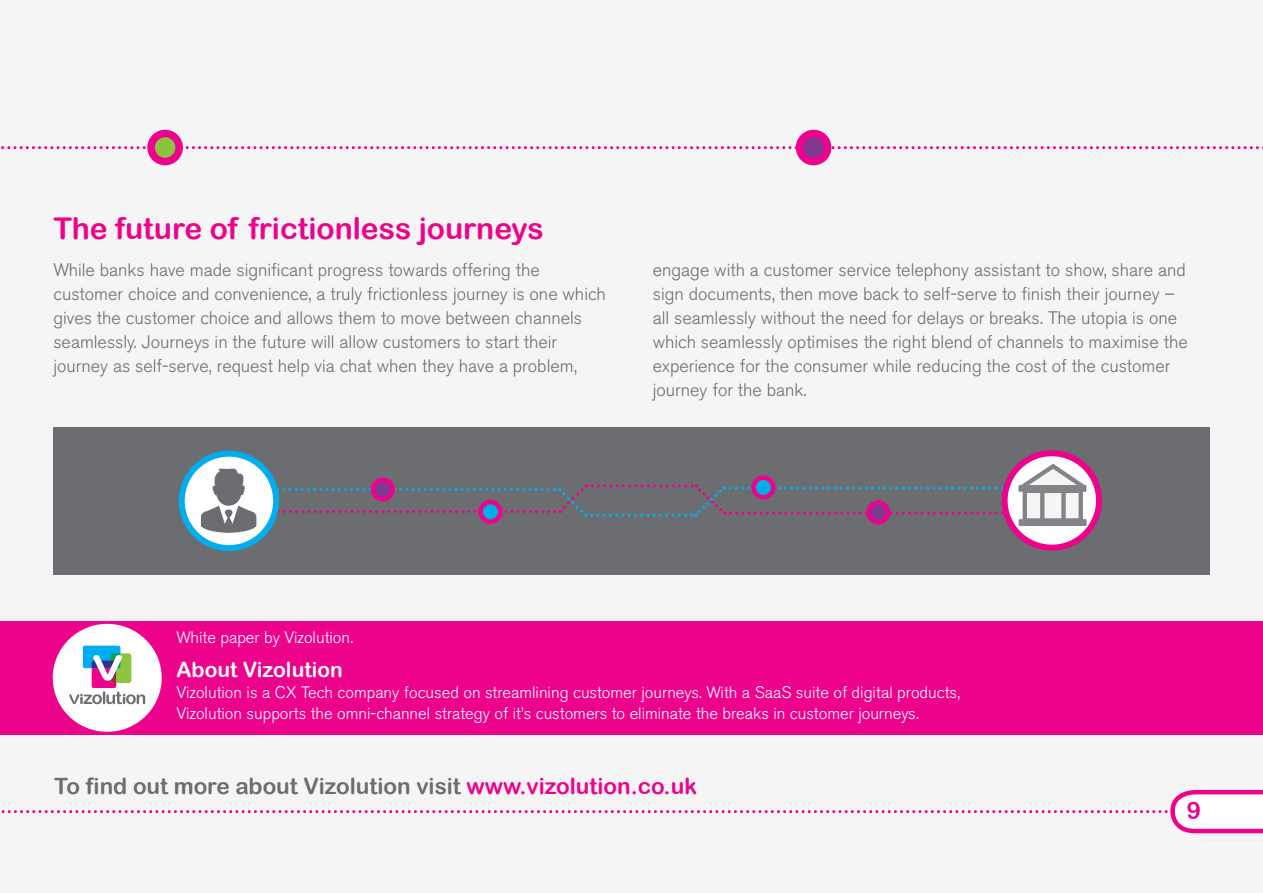
<style>
.page{position:relative;width:1263px;height:893px;background:#f5f5f6}
.page>*{position:absolute;margin:0;border:0;box-sizing:border-box;transform-origin:0 0}
.t1{font:30px "Arial Rounded MT Bold";color:#ed028c}
.t2{font:24px "Arial Rounded MT Bold";color:#ed028c}
.t3{font:22.5px "Arial Rounded MT Bold";color:#6c6d70}
.t4{font:21px "Arial Rounded MT Bold";color:#fff}
.t5{font:300 18px/24px "Akzidenz Grotesk BQ";color:#6c6d70}
.t6{font:300 16.5px/21px "Akzidenz Grotesk BQ";color:#fff}
.s1{color:#ed028c}
</style>
<div class="page">
<svg style="left:1px;top:146px;width:1262px;height:3px"></svg>
<div style="left:151px;top:133px;width:28px;height:29px;background:#8cc33e;border-radius:50%"></div>
<div style="left:147px;top:130px;width:36px;height:35px;border:8px solid #ed028c;border-radius:50%"></div>
<div style="left:799px;top:133px;width:29px;height:29px;background:#803990;border-radius:50%"></div>
<div style="left:796px;top:130px;width:35px;height:35px;border:8px solid #ed028c;border-radius:50%"></div>
<svg style="left:1px;top:789px;width:1262px;height:45px"></svg>
<div style="left:0;top:621px;width:1263px;height:114px;background:#ed028c"></div>
<div style="left:53px;top:624px;width:109px;height:108px;background:#fff;border-radius:50%"></div>
<div style="left:83px;top:646px;width:37px;height:22px;background:#00aeef;border-radius:2px"></div>
<svg style="left:69px;top:653px;width:76px;height:51px"></svg>
<div style="left:53px;top:427px;width:1156px;height:148px;background:#6c6d70"></div>
<svg style="left:1004px;top:453px;width:95px;height:95px"></svg>
<div style="left:1001px;top:450px;width:101px;height:101px;border:6px solid #ed028c;border-radius:50%"></div>
<svg style="left:182px;top:454px;width:94px;height:94px;background:#d1f0fc"></svg>
<div style="left:179px;top:451px;width:100px;height:100px;border:6px solid #00aeef;border-radius:50%"></div>
<svg style="left:201px;top:461px;width:888px;height:72px"></svg>
<svg style="left:1040px;top:492px;width:4px;height:27px"></svg>
<div style="left:1061px;top:490px;width:5px;height:29px;background:#828487"></div>
<div style="left:1018px;top:519px;width:69px;height:7px;background:#828487"></div>
<div style="left:1018px;top:485px;width:68px;height:7px;background:#828487"></div>
<h1 class="t1" style="left:53px;top:211px;width:492px">The future of frictionless journeys</h1>
<p class="t5" style="left:53px;top:258px;width:554px">While banks have made significant progress towards offering the customer choice and convenience, a truly frictionless journey is one which gives the customer choice and allows them to move between channels seamlessly. Journeys in the future will allow customers to start their journey as self-serve, request help via chat when they have a problem,</p>
<p class="t5" style="left:653px;top:258px;width:536px">engage with a customer service telephony assistant to show, share and sign documents, then move back to self-serve to finish their journey – all seamlessly without the need for delays or breaks. The utopia is one which seamlessly optimises the right blend of channels to maximise the experience for the consumer while reducing the cost of the customer journey for the bank.</p>
<p class="t6" style="left:176px;top:627px;width:178px">White paper by Vizolution.</p>
<p class="t4" style="left:176px;top:657px;width:168px">About Vizolution</p>
<p class="t6" style="left:176px;top:682px;width:785px">Vizolution is a CX Tech company focused on streamlining customer journeys. With a SaaS suite of digital products,<br>Vizolution supports the omni-channel strategy of it’s customers to eliminate the breaks in customer journeys.</p>
<p class="t3" style="left:54px;top:773px;width:645px">To find out more about Vizolution visit <span class="s1">www.vizolution.co.uk</span></p>
<h2 class="t2" style="left:1187px;top:796px;width:16px">9</h2>
</div>
